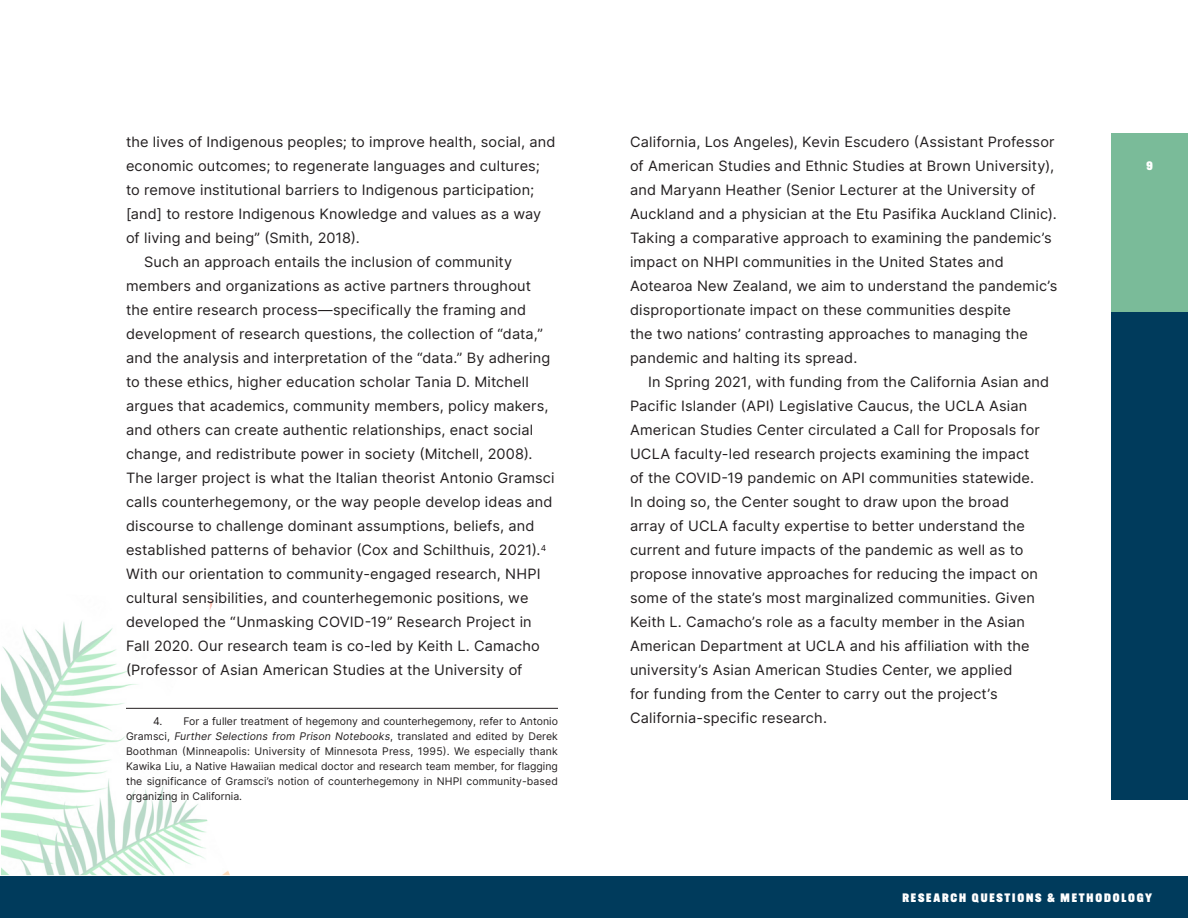
<style>
.page{position:relative;width:1188px;height:918px;background:#fff}
.page>*{position:absolute;margin:0;border:0;box-sizing:border-box;transform-origin:0 0}
._00body{font:14.25px/24px "Inter";letter-spacing:.01em;color:#231f20}
._00body_no_ind{font:14.25px/24px "Inter";letter-spacing:.01em;color:#231f20}
.t1{font:900 12px "Alternate Gothic ATF";letter-spacing:.15em;color:#fff}
._3a_endnote_text{font:10.5px/15px "Inter";letter-spacing:.005em;color:#231f20;text-align:justify}
</style>
<div class="page">
<img style="left:1px;top:601px;width:229px;height:274px">
<hr style="left:126px;top:708px;width:432px;height:1px;background:#231f20">
<div style="left:0;top:877px;width:1188px;height:41px;background:#003b5c"></div>
<div style="left:1111px;top:312px;width:77px;height:488px;background:#003b5c"></div>
<div style="left:1111px;top:134px;width:77px;height:178px;background:#7abb99"></div>
<p class="_00body_no_ind" style="left:126px;top:130px;width:431px">the lives of Indigenous peoples; to improve health, social, and economic outcomes; to regenerate languages and cultures; to remove institutional barriers to Indigenous participation; [and] to restore Indigenous Knowledge and values as a way of living and being” (Smith, 2018).</p>
<p class="_00body" style="left:126px;top:250px;width:430px;text-indent:18px">Such an approach entails the inclusion of community members and organizations as active partners throughout the entire research process—specifically the framing and development of research questions, the collection of “data,” and the analysis and interpretation of the “data.” By adhering to these ethics, higher education scholar Tania D. Mitchell argues that academics, community members, policy makers, and others can create authentic relationships, enact social change, and redistribute power in society (Mitchell, 2008).<br>The larger project is what the Italian theorist Antonio Gramsci calls counterhegemony, or the way people develop ideas and discourse to challenge dominant assumptions, beliefs, and established patterns of behavior (Cox and Schilthuis, 2021).<sup>4<br></sup>With our orientation to community-engaged research, NHPI cultural sensibilities, and counterhegemonic positions, we developed the “Unmasking COVID-19” Research Project in Fall 2020. Our research team is co-led by Keith L. Camacho (Professor of Asian American Studies at the University of</p>
<p class="_3a_endnote_text" style="left:126px;top:713px;width:434px;text-indent:27px">4. For a fuller treatment of hegemony and counterhegemony, refer to Antonio Gramsci, Further Selections from Prison Notebooks, translated and edited by Derek Boothman (Minneapolis: University of Minnesota Press, 1995). We especially thank Kawika Liu, a Native Hawaiian medical doctor and research team member, for flagging the significance of Gramsci’s notion of counterhegemony in NHPI community-based organizing in California.</p>
<p class="_00body" style="left:630px;top:130px;width:429px">California, Los Angeles), Kevin Escudero (Assistant Professor of American Studies and Ethnic Studies at Brown University), and Maryann Heather (Senior Lecturer at the University of Auckland and a physician at the Etu Pasifika Auckland Clinic).<br>Taking a comparative approach to examining the pandemic’s impact on NHPI communities in the United States and Aotearoa New Zealand, we aim to understand the pandemic’s disproportionate impact on these communities despite<br>the two nations’ contrasting approaches to managing the pandemic and halting its spread.</p>
<p class="_00body" style="left:630px;top:370px;width:421px;text-indent:18px">In Spring 2021, with funding from the California Asian and Pacific Islander (API) Legislative Caucus, the UCLA Asian American Studies Center circulated a Call for Proposals for UCLA faculty-led research projects examining the impact<br>of the COVID-19 pandemic on API communities statewide.<br>In doing so, the Center sought to draw upon the broad<br>array of UCLA faculty expertise to better understand the current and future impacts of the pandemic as well as to propose innovative approaches for reducing the impact on some of the state’s most marginalized communities. Given Keith L. Camacho’s role as a faculty member in the Asian American Department at UCLA and his affiliation with the university’s Asian American Studies Center, we applied<br>for funding from the Center to carry out the project’s California-specific research.</p>
<p class="t1" style="left:1146px;top:158px;width:8px">9</p>
<p class="t1" style="left:903px;top:890px;width:251px">RESEARCH QUESTIONS &amp; METHODOLOGY</p>
</div>
